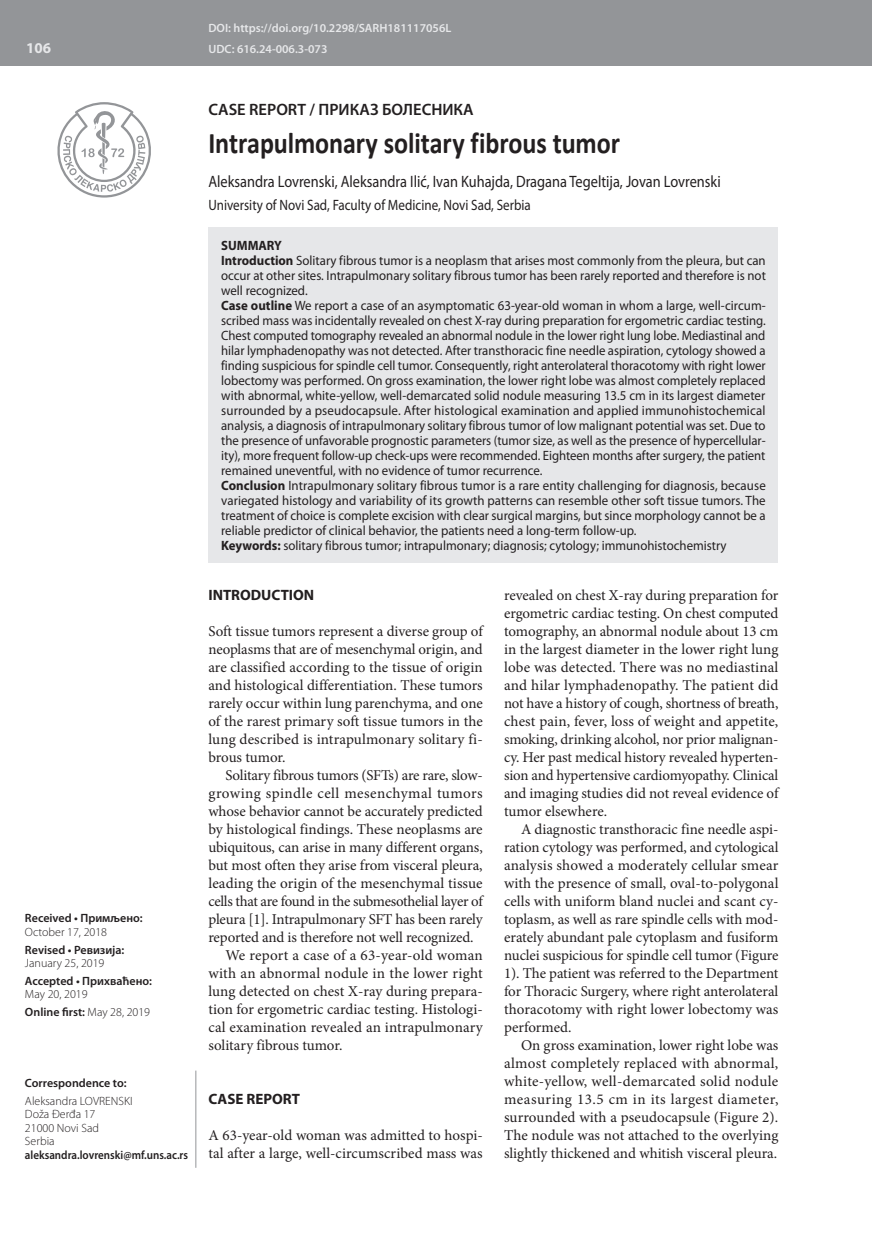
<style>
.page{position:relative;width:872px;height:1234px;background:#fff}
.page>*{position:absolute;margin:0;border:0;box-sizing:border-box;transform-origin:0 0}
.t1{font:700 30px "Calibri";letter-spacing:-.005em;color:#231f20;scale:.87 1}
.t2{font:16.5px "Myriad Pro";color:#231f20;scale:.87 1}
.t3{font:600 16.5px "Myriad Pro";color:#231f20}
.t4{font:15px/18px "Minion Pro";color:#231f20;text-align:justify}
.t5{font:15px "Myriad Pro";color:#231f20;scale:.87 1}
.t6{font:15px "Minion Pro";letter-spacing:-.025em;color:#231f20}
.t7{font:15px "Minion Pro";letter-spacing:-.02em;color:#231f20}
.t8{font:15px "Minion Pro";letter-spacing:.025em;color:#231f20}
.t9{font:15px "Minion Pro";letter-spacing:.02em;color:#231f20}
.t10{font:700 15px "Myriad Pro";color:#231f20}
.t11{font:700 15px "Myriad Pro";color:#e6e7e9}
.t12{font:13.5px/15px "Myriad Pro";color:#231f20;scale:.95 1}
.t13{font:300 12px/13.5px "Myriad Pro";color:#231f20}
.t14{font:600 12px "Myriad Pro";color:#231f20}
.t15{font:600 12px/21.3px "Myriad Pro";color:#e6e7e9}
.t16{font:600 12px "Myriad Pro";color:#231f20;scale:.92 1}
.s1{font-weight:600}
.s2{font-weight:700}
</style>
<div class="page">
<div style="left:0;top:0;width:872px;height:66px;background:#939598"></div>
<svg style="left:57px;top:102px;width:94px;height:95px"></svg>
<div style="left:208px;top:227px;width:570px;height:335px;background:#e6e7e9"></div>
<hr style="left:196px;top:1070px;width:1px;height:97px;background:#939598">
<p class="t11" style="left:26px;top:38px;width:26px">106</p>
<p class="t14" style="left:25px;top:910px;width:119px">Received • Примљено:</p>
<p class="t13" style="left:25px;top:924px;width:84px">October 17, 2018</p>
<p class="t14" style="left:25px;top:941px;width:101px">Revised • Ревизија:</p>
<p class="t13" style="left:25px;top:956px;width:81px">January 25, 2019</p>
<p class="t14" style="left:25px;top:972px;width:129px">Accepted • Прихваћено:</p>
<p class="t13" style="left:25px;top:985px;width:127px;line-height:17.7px">May 20, 2019<br><span class="s1">Online first:</span> May 28, 2019</p>
<p class="t14" style="left:25px;top:1074px;width:103px">Correspondence to:</p>
<p class="t13" style="left:25px;top:1093px;width:109px">Aleksandra LOVRENSKI<br>Doža Đerđa 17<br>21000 Novi Sad<br>Serbia</p>
<p class="t16" style="left:25px;top:1146px;width:179px">aleksandra.lovrenski@mf.uns.ac.rs</p>
<p class="t15" style="left:208px;top:17px;width:244px">DOI: https://doi.org/10.2298/SARH181117056L<br>UDC: 616.24-006.3-073</p>
<p class="t3" style="left:208px;top:98px;width:267px">CASE REPORT / ПРИКАЗ БОЛЕСНИКА</p>
<h1 class="t1" style="left:208px;top:122px;width:474px">Intrapulmonary solitary fibrous tumor</h1>
<p class="t2" style="left:208px;top:172px;width:590px">Aleksandra Lovrenski, Aleksandra Ilić, Ivan Kuhajda, Dragana Tegeltija, Jovan Lovrenski</p>
<p class="t5" style="left:208px;top:195px;width:372px">University of Novi Sad, Faculty of Medicine, Novi Sad, Serbia</p>
<p class="t12" style="left:221px;top:237px;width:575px"><span class="s2">SUMMARY<br>Introduction</span> Solitary fibrous tumor is a neoplasm that arises most commonly from the pleura, but can occur at other sites. Intrapulmonary solitary fibrous tumor has been rarely reported and therefore is not well recognized.<br><span class="s2">Case outline</span> We report a case of an asymptomatic 63-year-old woman in whom a large, well-circum&shy;scribed mass was incidentally revealed on chest X-ray during preparation for ergometric cardiac testing.<br>Chest computed tomography revealed an abnormal nodule in the lower right lung lobe. Mediastinal and hilar lymphadenopathy was not detected. After transthoracic fine needle aspiration, cytology showed a finding suspicious for spindle cell tumor. Consequently, right anterolateral thoracotomy with right lower lobectomy was performed. On gross examination, the lower right lobe was almost completely replaced with abnormal, white-yellow, well-demarcated solid nodule measuring 13.5 cm in its largest diameter surrounded by a pseudocapsule. After histological examination and applied immunohistochemical analysis, a diagnosis of intrapulmonary solitary fibrous tumor of low malignant potential was set. Due to the presence of unfavorable prognostic parameters (tumor size, as well as the presence of hypercellular&shy;ity), more frequent follow-up check-ups were recommended. Eighteen months after surgery, the patient remained uneventful, with no evidence of tumor recurrence.<br><span class="s2">Conclusion</span> Intrapulmonary solitary fibrous tumor is a rare entity challenging for diagnosis, because variegated histology and variability of its growth patterns can resemble other soft tissue tumors. The treatment of choice is complete excision with clear surgical margins, but since morphology cannot be a reliable predictor of clinical behavior, the patients need a long-term follow-up.<br><span class="s2">Keywords:</span> solitary fibrous tumor; intrapulmonary; diagnosis; cytology; immunohistochemistry</p>
<p class="t10" style="left:208px;top:585px;width:107px">INTRODUCTION</p>
<p class="t4" style="left:208px;top:622px;width:276px">Soft tissue tumors represent a diverse group of neoplasms that are of mesenchymal origin, and are classified according to the tissue of origin and histological differentiation. These tumors rarely occur within lung parenchyma, and one of the rarest primary soft tissue tumors in the lung described is intrapulmonary solitary fi&shy;brous tumor.</p>
<p class="t7" style="left:225px;top:765px;width:259px">Solitary fibrous tumors (SFTs) are rare, slow-</p>
<p class="t8" style="left:208px;top:783px;width:276px">growing spindle cell mesenchymal tumors</p>
<p class="t4" style="left:208px;top:802px;width:276px">whose behavior cannot be accurately predicted</p>
<p class="t4" style="left:208px;top:820px;width:276px">by histological findings. These neoplasms are</p>
<p class="t4" style="left:208px;top:838px;width:276px">ubiquitous, can arise in many different organs,</p>
<p class="t4" style="left:208px;top:856px;width:276px">but most often they arise from visceral pleura,</p>
<p class="t4" style="left:208px;top:874px;width:276px">leading the origin of the mesenchymal tissue</p>
<p class="t6" style="left:208px;top:891px;width:276px">cells that are found in the submesothelial layer of</p>
<p class="t4" style="left:208px;top:910px;width:276px">pleura [1]. Intrapulmonary SFT has been rarely</p>
<p class="t4" style="left:208px;top:928px;width:267px">reported and is therefore not well recognized.</p>
<p class="t4" style="left:225px;top:946px;width:259px">We report a case of a 63-year-old woman</p>
<p class="t9" style="left:208px;top:963px;width:276px">with an abnormal nodule in the lower right</p>
<p class="t4" style="left:208px;top:982px;width:276px">lung detected on chest X-ray during prepara-</p>
<p class="t4" style="left:208px;top:1000px;width:276px">tion for ergometric cardiac testing. Histologi-</p>
<p class="t4" style="left:208px;top:1018px;width:276px">cal examination revealed an intrapulmonary</p>
<p class="t4" style="left:208px;top:1036px;width:136px">solitary fibrous tumor.</p>
<p class="t10" style="left:208px;top:1089px;width:93px">CASE REPORT</p>
<p class="t4" style="left:208px;top:1126px;width:276px">A 63-year-old woman was admitted to hospi&shy;tal after a large, well-circumscribed mass was</p>
<p class="t4" style="left:504px;top:586px;width:276px">revealed on chest X-ray during preparation for ergometric cardiac testing. On chest computed tomography, an abnormal nodule about 13 cm in the largest diameter in the lower right lung lobe was detected. There was no mediastinal and hilar lymphadenopathy. The patient did not have a history of cough, shortness of breath, chest pain, fever, loss of weight and appetite, smoking, drinking alcohol, nor prior malignan&shy;cy. Her past medical history revealed hyperten&shy;sion and hypertensive cardiomyopathy. Clinical and imaging studies did not reveal evidence of tumor elsewhere.</p>
<p class="t4" style="left:504px;top:820px;width:276px;text-indent:17px">A diagnostic transthoracic fine needle aspi&shy;ration cytology was performed, and cytological analysis showed a moderately cellular smear with the presence of small, oval-to-polygonal cells with uniform bland nuclei and scant cy&shy;toplasm, as well as rare spindle cells with mod&shy;erately abundant pale cytoplasm and fusiform nuclei suspicious for spindle cell tumor (Figure 1). The patient was referred to the Department for Thoracic Surgery, where right anterolateral thoracotomy with right lower lobectomy was performed.</p>
<p class="t4" style="left:504px;top:1036px;width:276px;text-indent:17px">On gross examination, lower right lobe was almost completely replaced with abnormal, white-yellow, well-demarcated solid nodule measuring 13.5 cm in its largest diameter, surrounded with a pseudocapsule (Figure 2).<br>The nodule was not attached to the overlying slightly thickened and whitish visceral pleura.</p>
</div>
